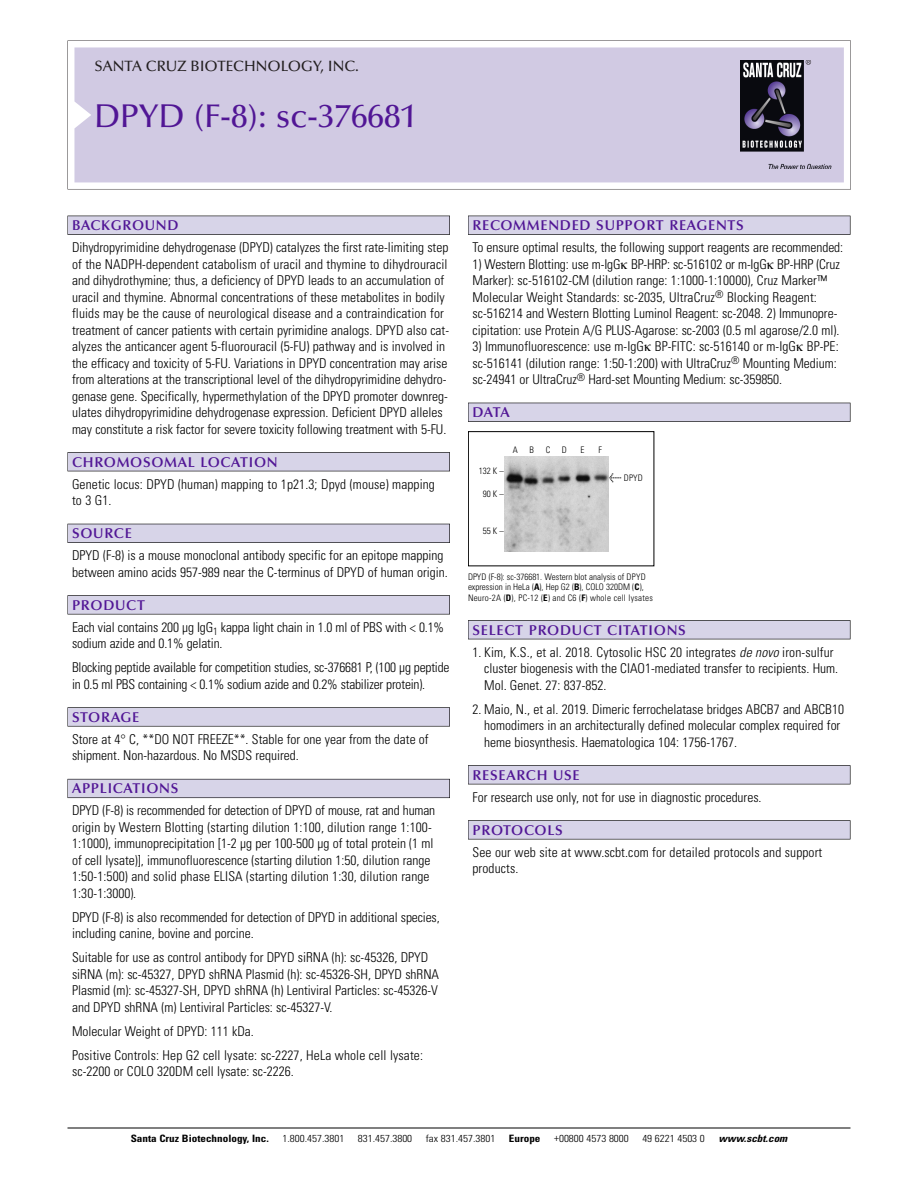
<style>
.page{position:relative;width:918px;height:1188px;background:#fff}
.page>*{position:absolute;margin:0;border:0;box-sizing:border-box;transform-origin:0 0}
.t1{font:500 33px "Optima";color:#511695}
.t2{font:500 15px "Optima";color:#231f20}
.t3{font:600 14.25px "Optima";letter-spacing:.05em;color:#511695}
.t4{font:300 condensed 13.5px/16.5px "Univers";color:#000}
.t5{font:300 condensed 10.2px "Univers";color:#000;scale:1.1 1}
.t6{font:700 condensed 10.2px "Univers";color:#000;scale:1.1 1}
.t7{font:italic 700 condensed 10.2px "Univers";color:#000;scale:1.1 1}
.t8{font:300 condensed 9px/10.5px "Univers";color:#000}
.s1{font-family:"Meta Plus";font-weight:400;font-stretch:normal;font-size:10.5px}
.s2{font-weight:700}
.s3{font-style:italic}
</style>
<div class="page">
<svg style="left:74px;top:41px;width:777px;height:148px"></svg>
<div style="left:74px;top:47px;width:770px;height:135px;background:#d1cae3"></div>
<img style="left:741px;top:60px;width:90px;height:108px">
<div style="left:68px;top:216px;width:382px;height:19px;background:#535256"></div>
<div style="left:68px;top:216px;width:381px;height:18px;background:#d7d4e8"></div>
<div style="left:68px;top:452px;width:382px;height:19px;background:#515155"></div>
<div style="left:68px;top:453px;width:381px;height:18px;background:#d7d4e8"></div>
<div style="left:68px;top:524px;width:382px;height:19px;background:#515057"></div>
<div style="left:68px;top:524px;width:381px;height:18px;background:#d7d4e8"></div>
<div style="left:68px;top:595px;width:382px;height:19px;background:#575659"></div>
<div style="left:68px;top:596px;width:381px;height:18px;background:#d7d4e8"></div>
<svg style="left:68px;top:707px;width:382px;height:20px"></svg>
<div style="left:68px;top:708px;width:381px;height:18px;background:#d7d4e8"></div>
<div style="left:68px;top:779px;width:382px;height:19px;background:#64626c"></div>
<div style="left:68px;top:779px;width:381px;height:18px;background:#d7d4e8"></div>
<div style="left:468px;top:216px;width:382px;height:19px;background:#535256"></div>
<div style="left:468px;top:216px;width:382px;height:18px;background:#d7d4e8"></div>
<div style="left:468px;top:403px;width:382px;height:19px;background:#525156"></div>
<div style="left:468px;top:403px;width:382px;height:18px;background:#d7d4e8"></div>
<div style="left:468px;top:620px;width:382px;height:19px;background:#515155"></div>
<div style="left:468px;top:621px;width:382px;height:18px;background:#d7d4e8"></div>
<div style="left:468px;top:765px;width:382px;height:19px;background:#545357"></div>
<div style="left:468px;top:766px;width:382px;height:18px;background:#d7d4e8"></div>
<div style="left:468px;top:820px;width:382px;height:19px;background:#575659"></div>
<div style="left:468px;top:821px;width:382px;height:18px;background:#d7d4e8"></div>
<hr style="left:68px;top:1128px;width:782px;height:1px;background:#000">
<div style="left:468px;top:431px;width:186px;height:135px;border:1px solid #000"></div>
<img style="left:505px;top:457px;width:103px;height:94px">
<p class="t2" style="left:94px;top:60px;width:266px">SANTA CRUZ BIOTECHNOLOGY, INC.</p>
<p class="t1" style="left:94px;top:102px;width:324px">DPYD (F-8): sc-376681</p>
<p class="t3" style="left:72px;top:219px;width:108px">BACKGROUND</p>
<p class="t4" style="left:72px;top:240px;width:379px">Dihydropyrimidine dehydrogenase (DPYD) catalyzes the first rate-limiting step of the NADPH-dependent catabolism of uracil and thymine to dihydrouracil and dihydrothymine; thus, a deficiency of DPYD leads to an accumulation of uracil and thymine. Abnormal concentrations of these metabolites in bodily fluids may be the cause of neurological disease and a contraindication for treatment of cancer patients with certain pyrimidine analogs. DPYD also cat&shy;alyzes the anticancer agent 5-fluorouracil (5-FU) pathway and is involved in the efficacy and toxicity of 5-FU. Variations in DPYD concentration may arise from alterations at the transcriptional level of the dihydropyrimidine dehydro&shy;genase gene. Specifically, hypermethylation of the DPYD promoter downreg&shy;ulates dihydropyrimidine dehydrogenase expression. Deficient DPYD alleles may constitute a risk factor for severe toxicity following treatment with 5-FU.</p>
<p class="t3" style="left:72px;top:456px;width:207px">CHROMOSOMAL LOCATION</p>
<p class="t4" style="left:72px;top:477px;width:364px">Genetic locus: DPYD (human) mapping to 1p21.3; Dpyd (mouse) mapping to 3 G1.</p>
<p class="t3" style="left:72px;top:527px;width:61px">SOURCE</p>
<p class="t4" style="left:72px;top:549px;width:377px">DPYD (F-8) is a mouse monoclonal antibody specific for an epitope mapping between amino acids 957-989 near the C-terminus of DPYD of human origin.</p>
<p class="t3" style="left:72px;top:599px;width:74px">PRODUCT</p>
<p class="t4" style="left:72px;top:620px;width:374px">Each vial contains 200 µg IgG<sub>1</sub> kappa light chain in 1.0 ml of PBS with &lt; 0.1% sodium azide and 0.1% gelatin.</p>
<p class="t4" style="left:72px;top:661px;width:379px">Blocking peptide available for competition studies, sc-376681 P, (100 µg peptide in 0.5 ml PBS containing &lt; 0.1% sodium azide and 0.2% stabilizer protein).</p>
<p class="t3" style="left:72px;top:711px;width:69px">STORAGE</p>
<p class="t4" style="left:72px;top:732px;width:358px">Store at 4° C, **DO NOT FREEZE**. Stable for one year from the date of shipment. Non-hazardous. No MSDS required.</p>
<p class="t3" style="left:72px;top:783px;width:108px">APPLICATIONS</p>
<p class="t4" style="left:72px;top:804px;width:365px">DPYD (F-8) is recommended for detection of DPYD of mouse, rat and human origin by Western Blotting (starting dilution 1:100, dilution range 1:100- 1:1000), immunoprecipitation [1-2 µg per 100-500 µg of total protein (1 ml of cell lysate)], immunofluorescence (starting dilution 1:50, dilution range 1:50-1:500) and solid phase ELISA (starting dilution 1:30, dilution range 1:30-1:3000).</p>
<p class="t4" style="left:72px;top:910px;width:369px">DPYD (F-8) is also recommended for detection of DPYD in additional species, including canine, bovine and porcine.</p>
<p class="t4" style="left:72px;top:951px;width:369px">Suitable for use as control antibody for DPYD siRNA (h): sc-45326, DPYD siRNA (m): sc-45327, DPYD shRNA Plasmid (h): sc-45326-SH, DPYD shRNA Plasmid (m): sc-45327-SH, DPYD shRNA (h) Lentiviral Particles: sc-45326-V and DPYD shRNA (m) Lentiviral Particles: sc-45327-V.</p>
<p class="t4" style="left:72px;top:1024px;width:183px">Molecular Weight of DPYD: 111 kDa.</p>
<p class="t4" style="left:72px;top:1048px;width:352px">Positive Controls: Hep G2 cell lysate: sc-2227, HeLa whole cell lysate: sc-2200 or COLO 320DM cell lysate: sc-2226.</p>
<p class="t3" style="left:473px;top:219px;width:273px">RECOMMENDED SUPPORT REAGENTS</p>
<p class="t4" style="left:473px;top:240px;width:372px">To ensure optimal results, the following support reagents are recommended:</p>
<p class="t4" style="left:473px;top:257px;width:369px">1) Western Blotting: use m-IgG BP-HRP: sc-516102 or m-IgG BP-HRP (Cruz Marker): sc-516102-CM (dilution range: 1:1000-1:10000), Cruz Marker™ Molecular Weight Standards: sc-2035, UltraCruz<sup>®</sup> Blocking Reagent: sc-516214 and Western Blotting Luminol Reagent: sc-2048. 2) Immunopre&shy;cipitation: use Protein A/G PLUS-Agarose: sc-2003 (0.5 ml agarose/2.0 ml).</p>
<p class="t4" style="left:473px;top:339px;width:368px">3) Immunofluorescence: use m-IgG BP-FITC: sc-516140 or m-IgG BP-PE: sc-516141 (dilution range: 1:50-1:200) with UltraCruz<sup>®</sup> Mounting Medium: sc-24941 or UltraCruz<sup>®</sup> Hard-set Mounting Medium: sc-359850.</p>
<p class="t3" style="left:473px;top:406px;width:39px">DATA</p>
<p class="t8" style="left:479px;top:466px;width:26px">132 K –</p>
<p class="t8" style="left:483px;top:489px;width:22px">90 K –</p>
<p class="t8" style="left:483px;top:526px;width:22px">55 K –</p>
<p class="t8" style="left:513px;top:446px;width:7px">A</p>
<p class="t8" style="left:529px;top:446px;width:6px">B</p>
<p class="t8" style="left:546px;top:446px;width:6px">C</p>
<p class="t8" style="left:562px;top:446px;width:7px">D</p>
<p class="t8" style="left:581px;top:446px;width:5px">E</p>
<p class="t8" style="left:598px;top:446px;width:5px">F</p>
<p class="t8" style="left:609px;top:474px;width:35px"><span class="s1">&lt;</span> DPYD</p>
<p class="t8" style="left:468px;top:572px;width:186px">DPYD (F-8): sc-376681. Western blot analysis of DPYD expression in HeLa (<span class="s2">A</span>), Hep G2 (<span class="s2">B</span>), COLO 320DM (<span class="s2">C</span>),<br>Neuro-2A (<span class="s2">D</span>), PC-12 (<span class="s2">E</span>) and C6 (<span class="s2">F</span>) whole cell lysates</p>
<p class="t3" style="left:473px;top:624px;width:215px">SELECT PRODUCT CITATIONS</p>
<p class="t4" style="left:484px;top:645px;width:356px;text-indent:-12px">1. Kim, K.S., et al. 2018. Cytosolic HSC 20 integrates <span class="s3">de novo</span>iron-sulfur cluster biogenesis with the CIAO1-mediated transfer to recipients. Hum.<br>Mol. Genet. 27: 837-852.</p>
<p class="t4" style="left:484px;top:702px;width:361px;text-indent:-12px">2. Maio, N., et al. 2019. Dimeric ferrochelatase bridges ABCB7 and ABCB10 homodimers in an architecturally defined molecular complex required for heme biosynthesis. Haematologica 104: 1756-1767.</p>
<p class="t3" style="left:473px;top:769px;width:109px">RESEARCH USE</p>
<p class="t4" style="left:473px;top:790px;width:291px">For research use only, not for use in diagnostic procedures.</p>
<p class="t3" style="left:473px;top:824px;width:92px">PROTOCOLS</p>
<p class="t4" style="left:473px;top:845px;width:351px">See our web site at www.scbt.com for detailed protocols and support products.</p>
<p class="t6" style="left:131px;top:1135px;width:127px">Santa Cruz Biotechnology, Inc.</p>
<p class="t5" style="left:282px;top:1135px;width:58px">1.800.457.3801</p>
<p class="t5" style="left:358px;top:1135px;width:51px">831.457.3800</p>
<p class="t5" style="left:426px;top:1135px;width:65px">fax 831.457.3801</p>
<p class="t6" style="left:509px;top:1135px;width:30px">Europe</p>
<p class="t5" style="left:554px;top:1135px;width:69px">+00800 4573 8000</p>
<p class="t5" style="left:642px;top:1135px;width:58px">49 6221 4503 0</p>
<p class="t7" style="left:719px;top:1135px;width:66px">www.scbt.com</p>
</div>
